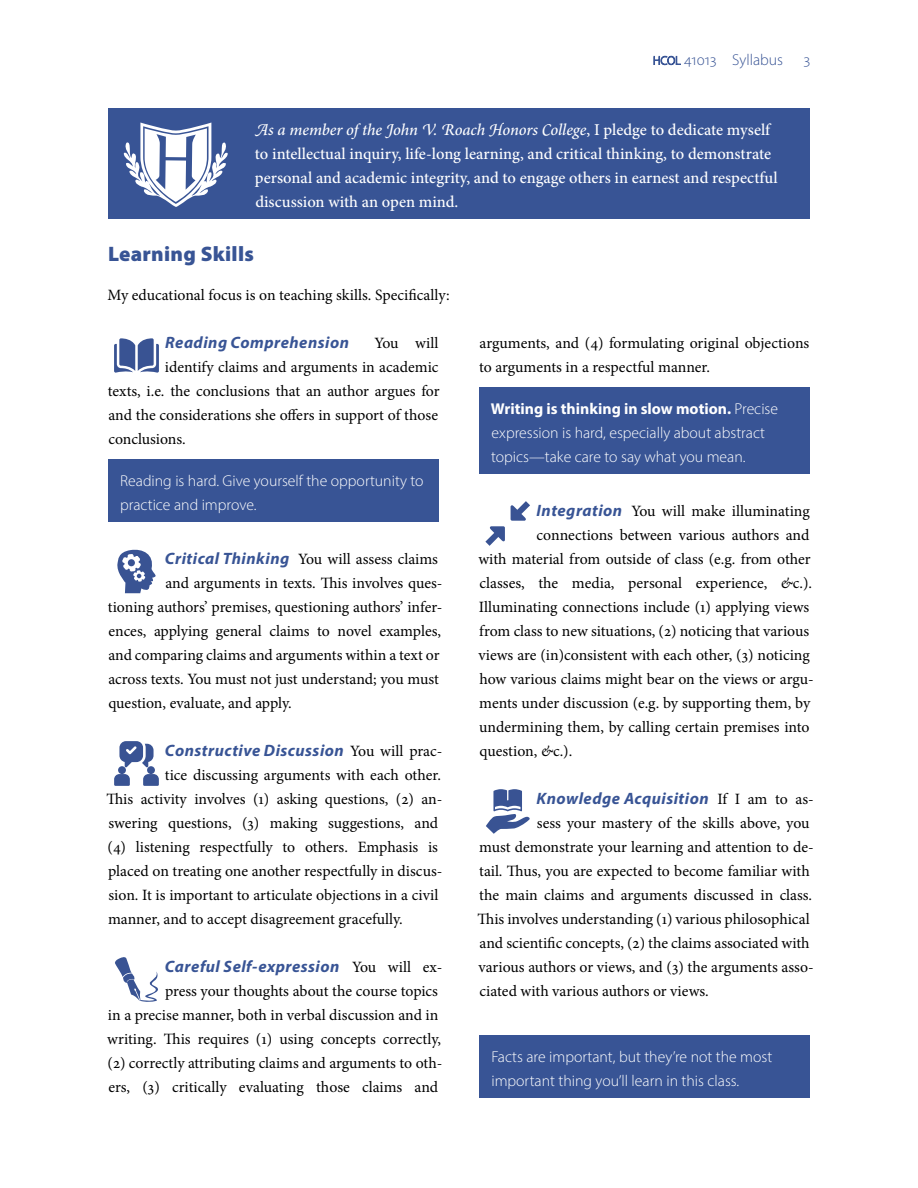
<style>
.page{position:relative;width:918px;height:1188px;background:#fff}
.page>*{position:absolute;margin:0;border:0;box-sizing:border-box;transform-origin:0 0}
.Heading_2{font:900 21px "Myriad Pro";letter-spacing:.015em;color:#385495}
.Syl_Honors_Pledge{font:500 16.5px/24px "Minion Pro";color:#fff}
.Heading_3_5{font:italic 700 16.5px "Myriad Pro";letter-spacing:.03em;color:#385495}
.Syl_body_hyphenated{font:15.75px/24px "Minion Pro";color:#000}
.Box_text{font:300 15.75px/24px "Myriad Pro";color:#fff}
.Syl_body{font:15.75px "Minion Pro";color:#000}
.t1{font:300 15.75px "Myriad Pro";color:#385495}
.s1{font-size:12px}
.s2{font-style:italic}
.s3{font-family:"Minion Pro";font-weight:400;font-style:normal;font-size:15.75px;color:#000}
.s4{font-weight:700}
</style>
<div class="page">
<svg style="left:114px;top:338px;width:45px;height:35px"></svg>
<div style="left:108px;top:459px;width:331px;height:63px;background:#385495"></div>
<svg style="left:117px;top:549px;width:39px;height:44px"></svg>
<div style="left:118px;top:766px;width:8px;height:8px;background:#395393;border-radius:50%"></div>
<svg style="left:114px;top:774px;width:16px;height:12px"></svg>
<div style="left:147px;top:766px;width:8px;height:8px;background:#395393;border-radius:50%"></div>
<svg style="left:143px;top:774px;width:16px;height:12px"></svg>
<svg style="left:119px;top:741px;width:35px;height:27px"></svg>
<svg style="left:115px;top:957px;width:43px;height:45px"></svg>
<div style="left:108px;top:108px;width:702px;height:111px;background:#385495"></div>
<svg style="left:123px;top:123px;width:105px;height:84px"></svg>
<div style="left:479px;top:387px;width:331px;height:87px;background:#385495"></div>
<svg style="left:485px;top:501px;width:45px;height:45px"></svg>
<svg style="left:486px;top:789px;width:44px;height:45px"></svg>
<div style="left:479px;top:1035px;width:331px;height:63px;background:#385495"></div>
<p class="t1" style="left:653px;top:50px;width:132px"><span class="s1">HCOL</span> 41013 Syllabus</p>
<p class="t1" style="left:804px;top:50px;width:8px">3</p>
<p class="Syl_Honors_Pledge" style="left:255px;top:118px;width:524px"><span class="s2">As a member of the John V. Roach Honors College</span>, I pledge to dedicate myself to intellectual inquiry, life-long learning, and critical thinking, to demonstrate personal and academic integrity, and to engage others in earnest and respectful discussion with an open mind.</p>
<h2 class="Heading_2" style="left:108px;top:240px;width:147px">Learning Skills</h2>
<p class="Syl_body" style="left:108px;top:284px;width:344px">My educational focus is on teaching skills. Specifically:</p>
<h3 class="Heading_3_5" style="left:165px;top:332px;width:185px">Reading Comprehension</h3>
<p class="Syl_body_hyphenated" style="left:374px;top:331px;width:66px">You will</p>
<p class="Syl_body_hyphenated" style="left:165px;top:355px;width:275px">identify claims and arguments in academic</p>
<p class="Syl_body_hyphenated" style="left:108px;top:379px;width:333px">texts, i.e. the conclusions that an author argues for</p>
<p class="Syl_body_hyphenated" style="left:108px;top:403px;width:331px">and the considerations she offers in support of those</p>
<p class="Syl_body_hyphenated" style="left:108px;top:427px;width:79px">conclusions.</p>
<p class="Box_text" style="left:120px;top:468px;width:305px">Reading is hard. Give yourself the opportunity to practice and improve.</p>
<h3 class="Heading_3_5" style="left:165px;top:548px;width:126px">Critical Thinking</h3>
<p class="Syl_body_hyphenated" style="left:298px;top:547px;width:142px">You will assess claims</p>
<p class="Syl_body_hyphenated" style="left:165px;top:571px;width:279px">and arguments in texts. This involves ques-</p>
<p class="Syl_body_hyphenated" style="left:108px;top:595px;width:336px">tioning authors’ premises, questioning authors’ infer-</p>
<p class="Syl_body_hyphenated" style="left:108px;top:619px;width:334px">ences, applying general claims to novel examples,</p>
<p class="Syl_body_hyphenated" style="left:108px;top:643px;width:333px">and comparing claims and arguments within a text or</p>
<p class="Syl_body_hyphenated" style="left:108px;top:667px;width:332px">across texts. You must not just understand; you must</p>
<p class="Syl_body_hyphenated" style="left:108px;top:691px;width:185px">question, evaluate, and apply.</p>
<h3 class="Heading_3_5" style="left:165px;top:740px;width:279px">Constructive Discussion <span class="s3">You will prac-</span></h3>
<p class="Syl_body_hyphenated" style="left:106px;top:763px;width:338px;text-indent:59px">tice discussing arguments with each other.<br>This activity involves (1) asking questions, (2) an&shy;swering questions, (3) making suggestions, and (4) listening respectfully to others. Emphasis is placed on treating one another respectfully in discus&shy;sion. It is important to articulate objections in a civil manner, and to accept disagreement gracefully.</p>
<h3 class="Heading_3_5" style="left:165px;top:956px;width:176px">Careful Self-expression</h3>
<p class="Syl_body_hyphenated" style="left:107px;top:955px;width:337px;text-align:right">You will ex-<br>press your thoughts about the course topics<br>in a precise manner, both in verbal discussion and in writing. This requires (1) using concepts correctly, (2) correctly attributing claims and arguments to oth&shy;ers, (3) critically evaluating those claims and</p>
<p class="Syl_body_hyphenated" style="left:479px;top:331px;width:332px">arguments, and (4) formulating original objections to arguments in a respectful manner.</p>
<p class="Box_text" style="left:491px;top:397px;width:289px"><span class="s4">Writing is thinking in slow motion.</span> Precise expression is hard, especially about abstract topics—take care to say what you mean.</p>
<h3 class="Heading_3_5" style="left:537px;top:500px;width:87px">Integration</h3>
<p class="Syl_body_hyphenated" style="left:631px;top:499px;width:180px">You will make illuminating</p>
<p class="Syl_body_hyphenated" style="left:537px;top:523px;width:274px">connections between various authors and</p>
<p class="Syl_body_hyphenated" style="left:478px;top:547px;width:334px">with material from outside of class (e.g. from other</p>
<p class="Syl_body_hyphenated" style="left:480px;top:571px;width:334px">classes, the media, personal experience, <span class="s2">&amp;</span>c.).</p>
<p class="Syl_body_hyphenated" style="left:479px;top:595px;width:332px">Illuminating connections include (1) applying views</p>
<p class="Syl_body_hyphenated" style="left:479px;top:619px;width:331px">from class to new situations, (2) noticing that various</p>
<p class="Syl_body_hyphenated" style="left:478px;top:643px;width:333px">views are (in)consistent with each other, (3) noticing</p>
<p class="Syl_body_hyphenated" style="left:479px;top:667px;width:336px">how various claims might bear on the views or argu-</p>
<p class="Syl_body_hyphenated" style="left:479px;top:691px;width:332px">ments under discussion (e.g. by supporting them, by</p>
<p class="Syl_body_hyphenated" style="left:479px;top:715px;width:332px">undermining them, by calling certain premises into</p>
<p class="Syl_body_hyphenated" style="left:480px;top:739px;width:94px">question, <span class="s2">&amp;</span>c.).</p>
<h3 class="Heading_3_5" style="left:537px;top:788px;width:174px">Knowledge Acquisition</h3>
<p class="Syl_body_hyphenated" style="left:718px;top:787px;width:98px">If I am to as-</p>
<p class="Syl_body_hyphenated" style="left:537px;top:811px;width:274px">sess your mastery of the skills above, you</p>
<p class="Syl_body_hyphenated" style="left:479px;top:835px;width:336px">must demonstrate your learning and attention to de-</p>
<p class="Syl_body_hyphenated" style="left:479px;top:859px;width:332px">tail. Thus, you are expected to become familiar with</p>
<p class="Syl_body_hyphenated" style="left:479px;top:883px;width:335px">the main claims and arguments discussed in class.</p>
<p class="Syl_body_hyphenated" style="left:478px;top:907px;width:334px">This involves understanding (1) various philosophical</p>
<p class="Syl_body_hyphenated" style="left:480px;top:931px;width:332px">and scientific concepts, (2) the claims associated with</p>
<p class="Syl_body_hyphenated" style="left:478px;top:955px;width:337px">various authors or views, and (3) the arguments asso-</p>
<p class="Syl_body_hyphenated" style="left:480px;top:979px;width:231px">ciated with various authors or views.</p>
<p class="Box_text" style="left:491px;top:1044px;width:282px">Facts are important, but they’re not the most important thing you’ll learn in this class.</p>
</div>
